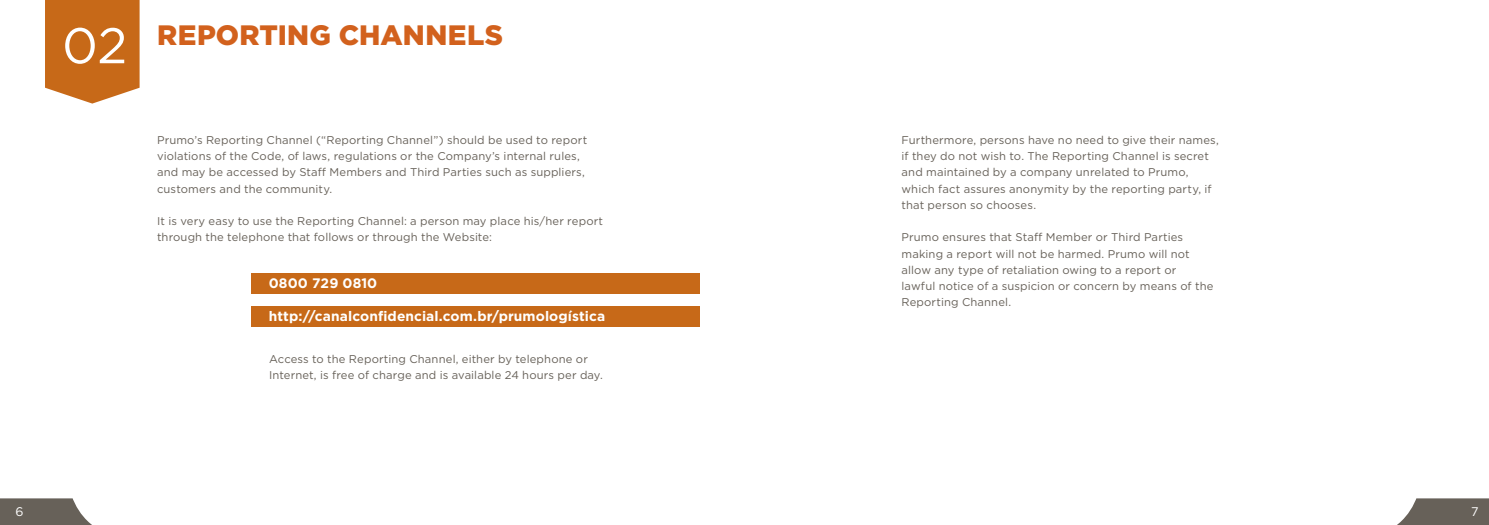
<style>
.page{position:relative;width:1489px;height:525px;background:#fff}
.page>*{position:absolute;margin:0;border:0;box-sizing:border-box;transform-origin:0 0}
.t1{font:900 28px "Gotham";letter-spacing:.005em;color:#d2611d}
.t2{font:700 13.75px "Gotham";letter-spacing:.01em;color:#fff}
.t3{font:12.5px "Gotham";color:#fff}
.t4{font:11.25px/16.2px "Gotham";letter-spacing:.01em;color:#676159}
.s1{font-weight:400;font-size:50px;color:#fff}
</style>
<div class="page">
<svg style="left:0;top:498px;width:91px;height:26px;background:#7b756e"></svg>
<svg style="left:1398px;top:498px;width:90px;height:26px;background:#7b766f"></svg>
<div style="left:251px;top:273px;width:448px;height:20px;background:#c76918"></div>
<div style="left:251px;top:306px;width:448px;height:20px;background:#c76918"></div>
<svg style="left:45px;top:0;width:95px;height:103px;background:#cb7429"></svg>
<h1 class="t1" style="left:62px;top:15px;width:442px"><span class="s1">02</span> REPORTING CHANNELS</h1>
<p class="t4" style="left:157px;top:131px;width:431px">Prumo’s Reporting Channel (“Reporting Channel”) should be used to report violations of the Code, of laws, regulations or the Company’s internal rules, and may be accessed by Staff Members and Third Parties such as suppliers, customers and the community.</p>
<p class="t4" style="left:157px;top:213px;width:447px">It is very easy to use the Reporting Channel: a person may place his/her report through the telephone that follows or through the Website:</p>
<p class="t2" style="left:269px;top:273px;width:110px">0800 729 0810</p>
<p class="t2" style="left:269px;top:306px;width:338px">http://canalconfidencial.com.br/prumologística</p>
<p class="t4" style="left:269px;top:350px;width:335px">Access to the Reporting Channel, either by telephone or<br>Internet, is free of charge and is available 24 hours per day.</p>
<p class="t4" style="left:901px;top:131px;width:319px">Furthermore, persons have no need to give their names, if they do not wish to. The Reporting Channel is secret and maintained by a company unrelated to Prumo, which fact assures anonymity by the reporting party, if that person so chooses.</p>
<p class="t4" style="left:901px;top:229px;width:313px">Prumo ensures that Staff Member or Third Parties making a report will not be harmed. Prumo will not allow any type of retaliation owing to a report or<br>lawful notice of a suspicion or concern by means of the Reporting Channel.</p>
<p class="t3" style="left:16px;top:502px;width:10px">6</p>
<p class="t3" style="left:1470px;top:503px;width:9px">7</p>
</div>
